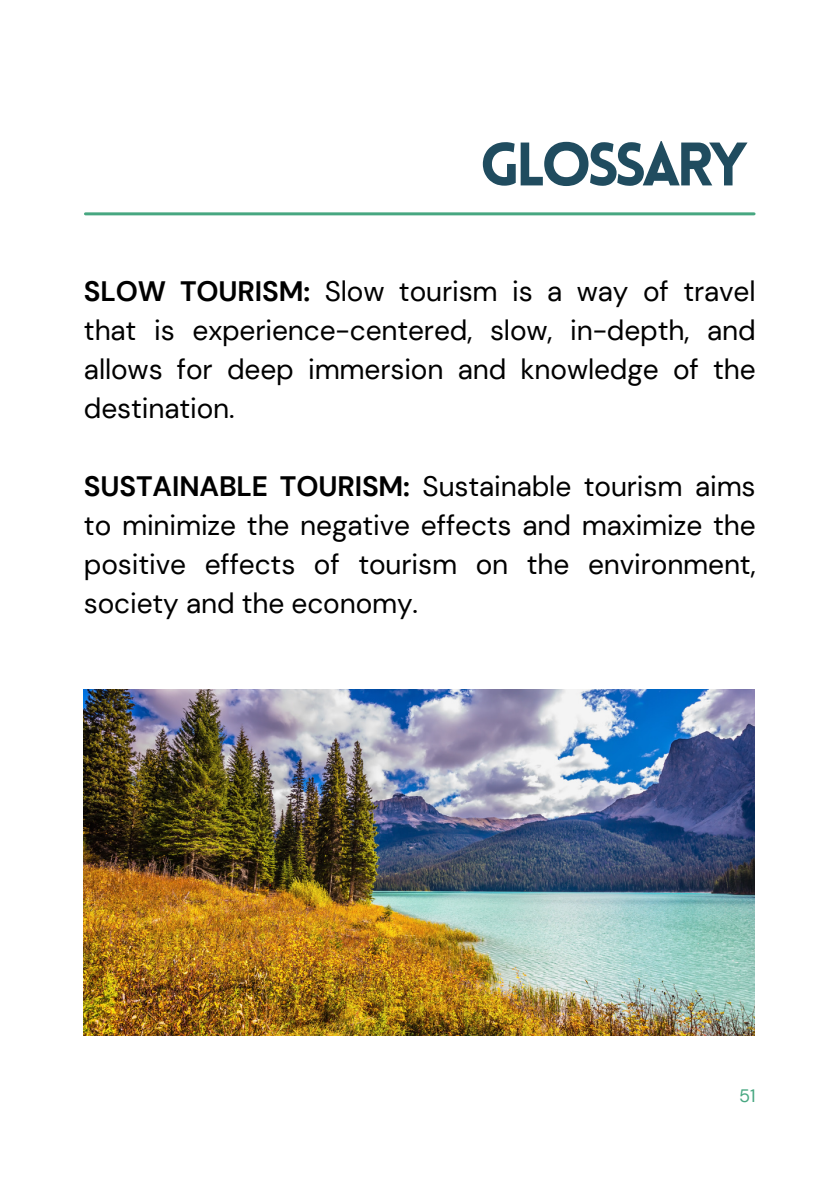
<style>
.page{position:relative;width:839px;height:1191px;background:#fff}
.page>*{position:absolute;margin:0;border:0;box-sizing:border-box;transform-origin:0 0}
.t1{font:900 60px "Lovelo";letter-spacing:-.075em;color:#204c5f}
.t2{font:28px/39px "DM Sans";letter-spacing:-.005em;color:#000;text-align:justify}
.t3{font:18px "DM Sans";color:#47a781}
.s1{font-weight:700}
</style>
<div class="page">
<hr style="left:85px;top:212px;width:669px;height:3px;background:#47a781">
<img style="left:84px;top:689px;width:670px;height:347px">
<p class="t1" style="left:480px;top:140px;width:269px">GLOSSARY</p>
<p class="t2" style="left:84px;top:272px;width:673px"><span class="s1">SLOW TOURISM:</span> Slow tourism is a way of travel that is experience-centered, slow, in-depth, and allows for deep immersion and knowledge of the destination.</p>
<p class="t2" style="left:84px;top:467px;width:673px"><span class="s1">SUSTAINABLE TOURISM:</span> Sustainable tourism aims to minimize the negative effects and maximize the positive effects of tourism on the environment, society and the economy.</p>
<p class="t3" style="left:739px;top:1085px;width:18px">51</p>
</div>
